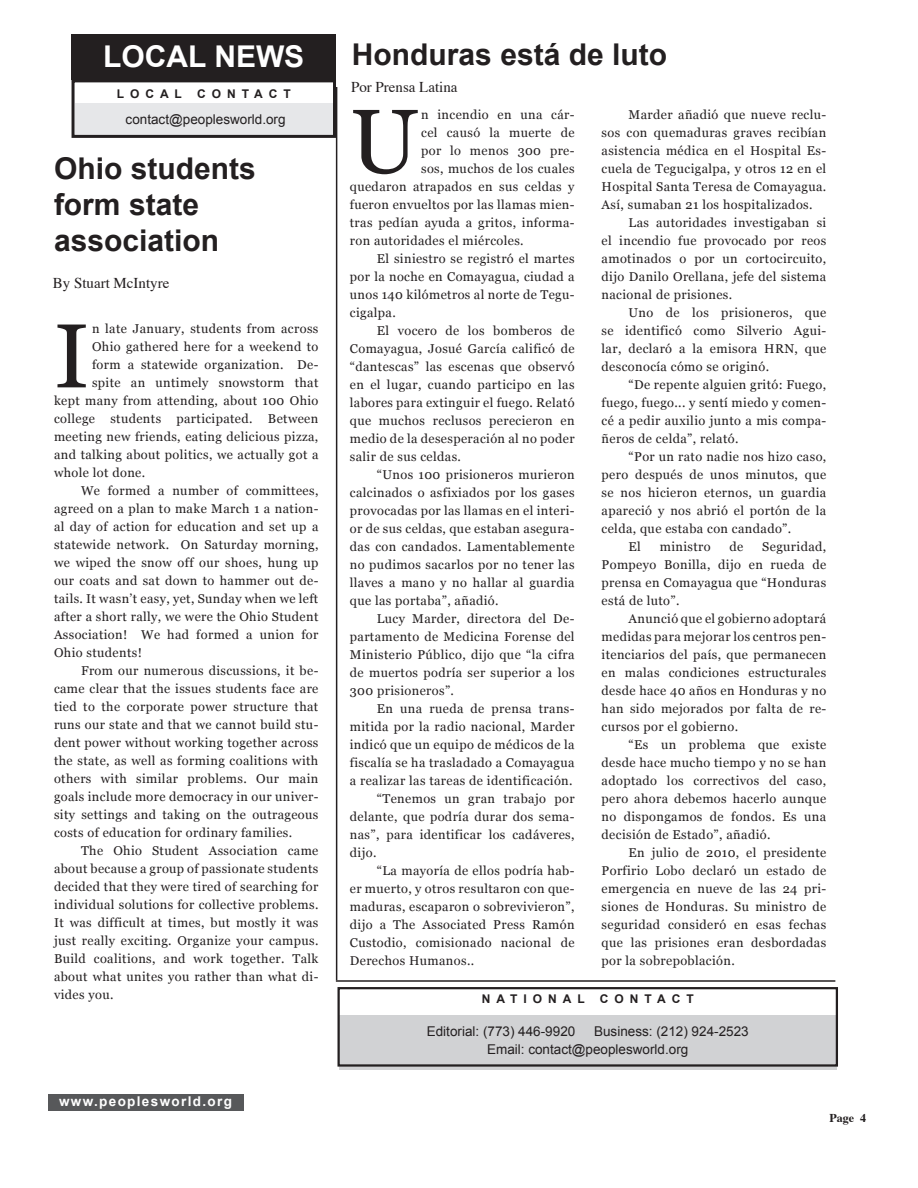
<style>
.page{position:relative;width:918px;height:1188px;background:#fff}
.page>*{position:absolute;margin:0;border:0;box-sizing:border-box;transform-origin:0 0}
.caps_paragraph{font:90.75px "Georgia";color:#231f20}
.title_arial-small{font:700 30px/36px "Arial";color:#231f20}
.t1{font:700 30px "Arial";color:#fff}
.by_line{font:15px "Times";color:#231f20}
.t2{font:13.5px/18px "Arial";color:#231f20}
.t3{font:700 13.5px "Arial";letter-spacing:.1em;color:#fff}
.body-text{font:12.75px/18px "Georgia";letter-spacing:.03em;color:#231f20;text-align:justify}
.caps_paragraph-2{font:12.75px "Georgia";letter-spacing:.03em;color:#231f20}
.quote{font:700 12px "Arial";letter-spacing:.5em;color:#231f20}
.by_line-2{font:700 12px "Times";color:#231f20}
</style>
<div class="page">
<hr style="left:336px;top:87px;width:1px;height:893px;background:#231f20">
<hr style="left:336px;top:980px;width:499px;height:2px;background:#231f20">
<div style="left:339px;top:1015px;width:498px;height:54px;background:#d1d2d4"></div>
<div style="left:338px;top:987px;width:500px;height:80px;border:2px solid #231f20"></div>
<div style="left:72px;top:35px;width:264px;height:45px;background:#231f20"></div>
<div style="left:48px;top:1094px;width:195px;height:16px;background:#57585a"></div>
<div style="left:75px;top:103px;width:257px;height:34px;background:#e6e7e9"></div>
<div style="left:72px;top:79px;width:264px;height:59px;border:3px solid #231f20"></div>
<p class="t1" style="left:103px;top:37px;width:203px">local news</p>
<p class="quote" style="left:117px;top:85px;width:12px">Lo</p>
<p class="quote" style="left:145px;top:85px;width:38px">cal</p>
<p class="quote" style="left:197px;top:85px;width:95px">co ntact</p>
<p class="t2" style="left:126px;top:110px;width:162px">contact@peoplesworld.org</p>
<p class="title_arial-small" style="left:54px;top:151px;width:203px">Ohio students form state</p>
<p class="title_arial-small" style="left:54px;top:223px;width:167px">association</p>
<p class="by_line" style="left:53px;top:269px;width:118px">By Stuart McIntyre</p>
<p class="caps_paragraph" style="left:54px;top:301px;width:37px">I</p>
<p class="caps_paragraph-2" style="left:92px;top:321px;width:228px">n late January, students from across</p>
<p class="caps_paragraph-2" style="left:92px;top:339px;width:228px">Ohio gathered here for a weekend to</p>
<p class="caps_paragraph-2" style="left:92px;top:357px;width:228px">form a statewide organization. De-</p>
<p class="caps_paragraph-2" style="left:92px;top:375px;width:228px">spite an untimely snowstorm that</p>
<p class="caps_paragraph-2" style="left:54px;top:393px;width:266px">kept many from attending, about 100 Ohio</p>
<p class="caps_paragraph-2" style="left:54px;top:411px;width:266px">college students participated. Between</p>
<p class="caps_paragraph-2" style="left:54px;top:429px;width:266px">meeting new friends, eating delicious pizza,</p>
<p class="caps_paragraph-2" style="left:54px;top:447px;width:266px">and talking about politics, we actually got a</p>
<p class="caps_paragraph-2" style="left:54px;top:465px;width:93px">whole lot done.</p>
<p class="body-text" style="left:54px;top:482px;width:266px;text-indent:27px">We formed a number of committees, agreed on a plan to make March 1 a nation&shy;al day of action for education and set up a statewide network. On Saturday morning, we wiped the snow off our shoes, hung up our coats and sat down to hammer out de&shy;tails. It wasn’t easy, yet, Sunday when we left after a short rally, we were the Ohio Student Association! We had formed a union for Ohio students!</p>
<p class="body-text" style="left:54px;top:662px;width:266px;text-indent:27px">From our numerous discussions, it be&shy;came clear that the issues students face are tied to the corporate power structure that runs our state and that we cannot build stu&shy;dent power without working together across the state, as well as forming coalitions with others with similar problems. Our main goals include more democracy in our univer&shy;sity settings and taking on the outrageous costs of education for ordinary families.</p>
<p class="body-text" style="left:54px;top:842px;width:266px;text-indent:27px">The Ohio Student Association came about because a group of passionate students decided that they were tired of searching for individual solutions for collective problems.<br>It was difficult at times, but mostly it was just really exciting. Organize your campus.<br>Build coalitions, and work together. Talk about what unites you rather than what di&shy;vides you.</p>
<p class="t3" style="left:59px;top:1093px;width:174px">www.peoplesworld.org</p>
<p class="title_arial-small" style="left:352px;top:38px;width:317px">Honduras está de luto</p>
<p class="by_line" style="left:351px;top:73px;width:108px">Por Prensa Latina</p>
<p class="caps_paragraph" style="left:350px;top:87px;width:70px">U</p>
<p class="caps_paragraph-2" style="left:421px;top:107px;width:155px">n incendio en una cár-</p>
<p class="caps_paragraph-2" style="left:421px;top:125px;width:155px">cel causó la muerte de</p>
<p class="caps_paragraph-2" style="left:421px;top:143px;width:155px">por lo menos 300 pre-</p>
<p class="caps_paragraph-2" style="left:421px;top:161px;width:155px">sos, muchos de los cuales</p>
<p class="caps_paragraph-2" style="left:350px;top:179px;width:226px">quedaron atrapados en sus celdas y</p>
<p class="caps_paragraph-2" style="left:350px;top:197px;width:226px">fueron envueltos por las llamas mien-</p>
<p class="caps_paragraph-2" style="left:350px;top:215px;width:226px">tras pedían ayuda a gritos, informa-</p>
<p class="caps_paragraph-2" style="left:350px;top:233px;width:175px">ron autoridades el miércoles.</p>
<p class="body-text" style="left:350px;top:250px;width:226px;text-indent:27px">El siniestro se registró el martes por la noche en Comayagua, ciudad a unos 140 kilómetros al norte de Tegu&shy;cigalpa.</p>
<p class="body-text" style="left:350px;top:322px;width:226px;text-indent:27px">El vocero de los bomberos de Comayagua, Josué García calificó de “dantescas” las escenas que observó en el lugar, cuando participo en las labores para extinguir el fuego. Relató que muchos reclusos perecieron en medio de la desesperación al no poder salir de sus celdas.</p>
<p class="body-text" style="left:350px;top:466px;width:226px;text-indent:27px">“Unos 100 prisioneros murieron calcinados o asfixiados por los gases provocadas por las llamas en el interi&shy;or de sus celdas, que estaban asegura&shy;das con candados. Lamentablemente no pudimos sacarlos por no tener las llaves a mano y no hallar al guardia que las portaba”, añadió.</p>
<p class="body-text" style="left:350px;top:610px;width:226px;text-indent:27px">Lucy Marder, directora del De&shy;partamento de Medicina Forense del Ministerio Público, dijo que “la cifra de muertos podría ser superior a los 300 prisioneros”.</p>
<p class="body-text" style="left:350px;top:700px;width:226px;text-indent:27px">En una rueda de prensa trans&shy;mitida por la radio nacional, Marder indicó que un equipo de médicos de la fiscalía se ha trasladado a Comayagua a realizar las tareas de identificación.</p>
<p class="body-text" style="left:350px;top:790px;width:226px;text-indent:27px">“Tenemos un gran trabajo por delante, que podría durar dos sema&shy;nas”, para identificar los cadáveres, dijo.</p>
<p class="body-text" style="left:350px;top:862px;width:226px;text-indent:27px">“La mayoría de ellos podría hab&shy;er muerto, y otros resultaron con que&shy;maduras, escaparon o sobrevivieron”, dijo a The Associated Press Ramón Custodio, comisionado nacional de Derechos Humanos..</p>
<p class="body-text" style="left:602px;top:106px;width:226px;text-indent:27px">Marder añadió que nueve reclu&shy;sos con quemaduras graves recibían asistencia médica en el Hospital Es&shy;cuela de Tegucigalpa, y otros 12 en el Hospital Santa Teresa de Comayagua.<br>Así, sumaban 21 los hospitalizados.</p>
<p class="body-text" style="left:602px;top:214px;width:226px;text-indent:27px">Las autoridades investigaban si el incendio fue provocado por reos amotinados o por un cortocircuito, dijo Danilo Orellana, jefe del sistema nacional de prisiones.</p>
<p class="body-text" style="left:602px;top:304px;width:226px;text-indent:27px">Uno de los prisioneros, que se identificó como Silverio Agui&shy;lar, declaró a la emisora HRN, que desconocía cómo se originó.</p>
<p class="body-text" style="left:602px;top:376px;width:226px;text-indent:27px">“De repente alguien gritó: Fuego, fuego, fuego... y sentí miedo y comen&shy;cé a pedir auxilio junto a mis compa&shy;ñeros de celda”, relató.</p>
<p class="body-text" style="left:602px;top:448px;width:226px;text-indent:27px">“Por un rato nadie nos hizo caso, pero después de unos minutos, que se nos hicieron eternos, un guardia apareció y nos abrió el portón de la celda, que estaba con candado”.</p>
<p class="body-text" style="left:629px;top:538px;width:14px">El</p>
<p class="body-text" style="left:660px;top:538px;width:52px">ministro</p>
<p class="body-text" style="left:730px;top:538px;width:15px">de</p>
<p class="body-text" style="left:602px;top:538px;width:226px;text-indent:161px">Seguridad, Pompeyo Bonilla, dijo en rueda de prensa en Comayagua que “Honduras está de luto”.</p>
<p class="body-text" style="left:602px;top:610px;width:226px;text-indent:27px">Anunció que el gobierno adoptará medidas para mejorar los centros pen&shy;itenciarios del país, que permanecen en malas condiciones estructurales desde hace 40 años en Honduras y no han sido mejorados por falta de re&shy;cursos por el gobierno.</p>
<p class="body-text" style="left:602px;top:736px;width:226px;text-indent:27px">“Es un problema que existe desde hace mucho tiempo y no se han adoptado los correctivos del caso, pero ahora debemos hacerlo aunque no dispongamos de fondos. Es una decisión de Estado”, añadió.</p>
<p class="body-text" style="left:602px;top:844px;width:226px;text-indent:27px">En julio de 2010, el presidente Porfirio Lobo declaró un estado de emergencia en nueve de las 24 pri&shy;siones de Honduras. Su ministro de seguridad consideró en esas fechas que las prisiones eran desbordadas por la sobrepoblación.</p>
<p class="quote" style="left:482px;top:991px;width:105px">natio nal</p>
<p class="quote" style="left:600px;top:991px;width:95px">co ntact</p>
<p class="t2" style="left:427px;top:1022px;width:150px">Editorial: (773) 446-9920</p>
<p class="t2" style="left:487px;top:1022px;width:263px;text-indent:107px">Business: (212) 924-2523<br>Email: contact@peoplesworld.org</p>
<p class="by_line-2" style="left:829px;top:1106px;width:38px">Page 4</p>
</div>
